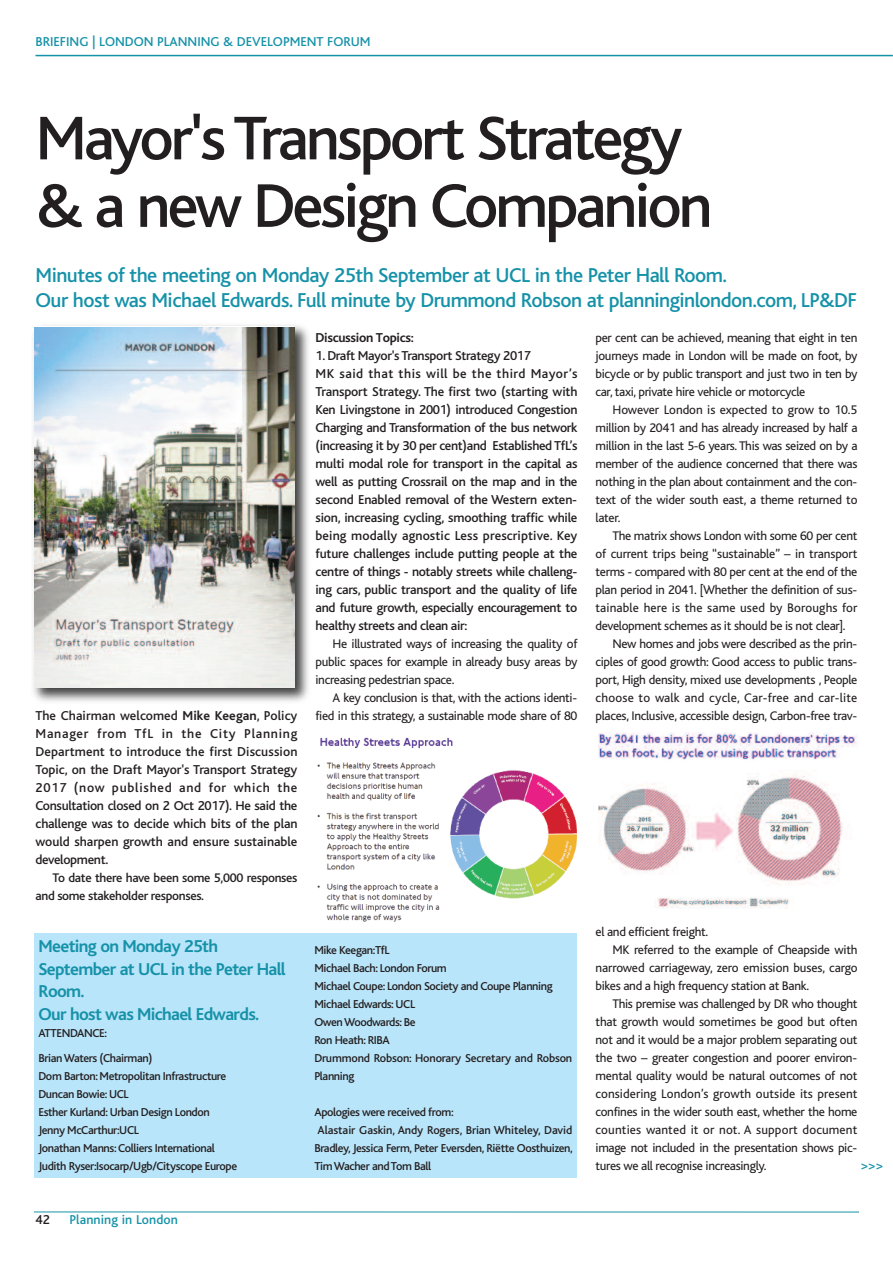
<style>
.page{position:relative;width:893px;height:1263px;background:#fff}
.page>*{position:absolute;margin:0;border:0;box-sizing:border-box;transform-origin:0 0}
.t1{font:500 64.5px/67.5px "Bliss";letter-spacing:-.05em;color:#231f20}
.t2{font:500 21px/25.5px "Bliss";letter-spacing:-.025em;color:#1692a8}
.t3{font:700 18px/22.5px "Bliss";letter-spacing:-.04em;color:#1692a8}
.t4{font:500 13.5px/18px "Bliss";letter-spacing:-.02em;color:#231f20;text-align:justify}
.t5{font:500 13.5px "Bliss";color:#1692a8}
.t6{font:700 13.5px "Bliss";letter-spacing:-.025em;color:#231f20}
.t7{font:13.05px/18px "Bliss";letter-spacing:-.025em;color:#231f20;text-align:justify}
.t8{font:13.05px "Bliss";letter-spacing:.01em;color:#231f20}
.t9{font:500 13.05px/18px "Bliss";letter-spacing:-.025em;color:#231f20}
.t10{font:13.05px "Bliss";letter-spacing:.005em;color:#231f20}
.t11{font:13.05px "Bliss";letter-spacing:.015em;color:#231f20}
.t12{font:500 12px/18px "Bliss";letter-spacing:-.03em;color:#231f20}
.s1{font-weight:700}
</style>
<div class="page">
<hr style="left:36px;top:55px;width:857px;height:1px;background:#1692a8">
<hr style="left:34px;top:1212px;width:825px;height:1px;background:#1692a8">
<div style="left:34px;top:933px;width:543px;height:245px;background:#b9e5fa"></div>
<img style="left:33px;top:325px;width:276px;height:377px">
<img style="left:34px;top:327px;width:261px;height:361px">
<img style="left:317px;top:737px;width:260px;height:184px">
<img style="left:598px;top:732px;width:259px;height:177px">
<p class="t5" style="left:36px;top:37px;width:337px">BRIEFING | LONDON PLANNING &amp; DEVELOPMENT FORUM</p>
<h1 class="t1" style="left:36px;top:112px;width:679px">Mayor's Transport Strategy &amp; a new Design Companion</h1>
<h2 class="t2" style="left:36px;top:265px;width:823px">Minutes of the meeting on Monday 25th September at UCL in the Peter Hall Room.<br>Our host was Michael Edwards. Full minute by Drummond Robson at planninginlondon.com, LP&amp;DF</h2>
<p class="t4" style="left:36px;top:708px;width:263px">The Chairman welcomed <span class="s1">Mike Keegan</span>, Policy Manager from TfL in the City Planning Department to introduce the first Discussion Topic, on the Draft Mayor's Transport Strategy 2017 (now published and for which the Consultation closed on 2 Oct 2017). He said the challenge was to decide which bits of the plan would sharpen growth and ensure sustainable development.</p>
<p class="t9" style="left:36px;top:870px;width:263px;text-indent:17px">To date there have been some 5,000 responses and some stakeholder responses.</p>
<h3 class="t3" style="left:39px;top:937px;width:249px">Meeting on Monday 25th<br>September at UCL in the Peter Hall<br>Room.<br>Our host was Michael Edwards.</h3>
<p class="t12" style="left:39px;top:1022px;width:115px;line-height:24.9px">ATTENDANCE:<br>BrianWaters (Chairman)</p>
<p class="t12" style="left:38px;top:1068px;width:200px">Dom Barton: Metropolitan Infrastructure Duncan Bowie: UCL<br>Esther Kurland: Urban Design London Jenny McCarthur:UCL<br>Jonathan Manns: Colliers International Judith Ryser:Isocarp/Ugb/Cityscope Europe</p>
<p class="t4" style="left:36px;top:1212px;width:16px">42</p>
<p class="t5" style="left:70px;top:1215px;width:110px">Planning in London</p>
<p class="t6" style="left:315px;top:333px;width:100px">Discussion Topics:</p>
<p class="t4" style="left:315px;top:348px;width:263px;text-align:left">1. Draft Mayor's Transport Strategy 2017<br>MK said that this will be the third Mayor’s Transport Strategy. The first two (starting with Ken Livingstone in 2001) introduced Congestion Charging and Transformation of the bus network (increasing it by 30 per cent)and Established TfL’s multi modal role for transport in the capital as well as putting Crossrail on the map and in the second Enabled removal of the Western exten&shy;sion, increasing cycling, smoothing traffic while being modally agnostic Less prescriptive. Key future challenges include putting people at the centre of things - notably streets while challeng&shy;ing cars, public transport and the quality of life and future growth, especially encouragement to healthy streets and clean air:</p>
<p class="t7" style="left:315px;top:636px;width:263px;text-indent:17px">He illustrated ways of increasing the quality of public spaces for example in already busy areas by increasing pedestrian space.</p>
<p class="t7" style="left:315px;top:690px;width:263px;text-align:right">A key conclusion is that, with the actions identi&shy;fied in this strategy, a sustainable mode share of 80</p>
<p class="t12" style="left:314px;top:942px;width:259px">Mike Keegan:TfL<br>Michael Bach: London Forum<br>Michael Coupe: London Society and Coupe Planning<br>Michael Edwards: UCL<br>OwenWoodwards: Be<br>Ron Heath: RIBA<br>Drummond Robson: Honorary Secretary and Robson<br>Planning</p>
<p class="t12" style="left:314px;top:1104px;width:260px">Apologies were received from:<br>Alastair Gaskin, Andy Rogers, Brian Whiteley, David Bradley, Jessica Ferm, Peter Eversden, Riëtte Oosthuizen, TimWacher andTom Ball</p>
<p class="t7" style="left:595px;top:330px;width:263px">per cent can be achieved, meaning that eight in ten journeys made in London will be made on foot, by bicycle or by public transport and just two in ten by car, taxi, private hire vehicle or motorcycle</p>
<p class="t7" style="left:595px;top:402px;width:263px;text-indent:17px">However London is expected to grow to 10.5 million by 2041 and has already increased by half a million in the last 5-6 years. This was seized on by a member of the audience concerned that there was nothing in the plan about containment and the con&shy;text of the wider south east, a theme returned to later.</p>
<p class="t7" style="left:612px;top:528px;width:246px">The matrix shows London with some 60 per cent</p>
<p class="t7" style="left:595px;top:546px;width:263px">of current trips being “sustainable” – in transport</p>
<p class="t7" style="left:595px;top:564px;width:263px">terms - compared with 80 per cent at the end of the</p>
<p class="t7" style="left:595px;top:582px;width:263px">plan period in 2041. [Whether the definition of sus-</p>
<p class="t8" style="left:595px;top:603px;width:263px">tainable here is the same used by Boroughs for</p>
<p class="t7" style="left:595px;top:618px;width:252px">development schemes as it should be is not clear].</p>
<p class="t7" style="left:612px;top:636px;width:246px">New homes and jobs were described as the prin-</p>
<p class="t7" style="left:595px;top:654px;width:263px">ciples of good growth: Good access to public trans-</p>
<p class="t7" style="left:595px;top:672px;width:263px">port, High density, mixed use developments , People</p>
<p class="t11" style="left:595px;top:693px;width:263px">choose to walk and cycle, Car-free and car-lite</p>
<p class="t7" style="left:595px;top:708px;width:263px">places, Inclusive, accessible design, Carbon-free trav-</p>
<p class="t7" style="left:595px;top:924px;width:114px">el and efficient freight.</p>
<p class="t7" style="left:612px;top:942px;width:246px">MK referred to the example of Cheapside with</p>
<p class="t7" style="left:595px;top:960px;width:263px">narrowed carriageway, zero emission buses, cargo</p>
<p class="t7" style="left:595px;top:978px;width:215px">bikes and a high frequency station at Bank.</p>
<p class="t7" style="left:612px;top:996px;width:246px">This premise was challenged by DR who thought</p>
<p class="t7" style="left:595px;top:1014px;width:263px">that growth would sometimes be good but often</p>
<p class="t7" style="left:595px;top:1032px;width:263px">not and it would be a major problem separating out</p>
<p class="t7" style="left:595px;top:1050px;width:263px">the two – greater congestion and poorer environ-</p>
<p class="t7" style="left:595px;top:1068px;width:263px">mental quality would be natural outcomes of not</p>
<p class="t10" style="left:595px;top:1089px;width:263px">considering London’s growth outside its present</p>
<p class="t7" style="left:595px;top:1104px;width:263px">confines in the wider south east, whether the home</p>
<p class="t8" style="left:595px;top:1125px;width:263px">counties wanted it or not. A support document</p>
<p class="t7" style="left:595px;top:1140px;width:263px">image not included in the presentation shows pic-</p>
<p class="t7" style="left:595px;top:1158px;width:173px">tures we all recognise increasingly.</p>
<p class="t5" style="left:860px;top:1161px;width:24px">&gt;&gt;&gt;</p>
</div>
